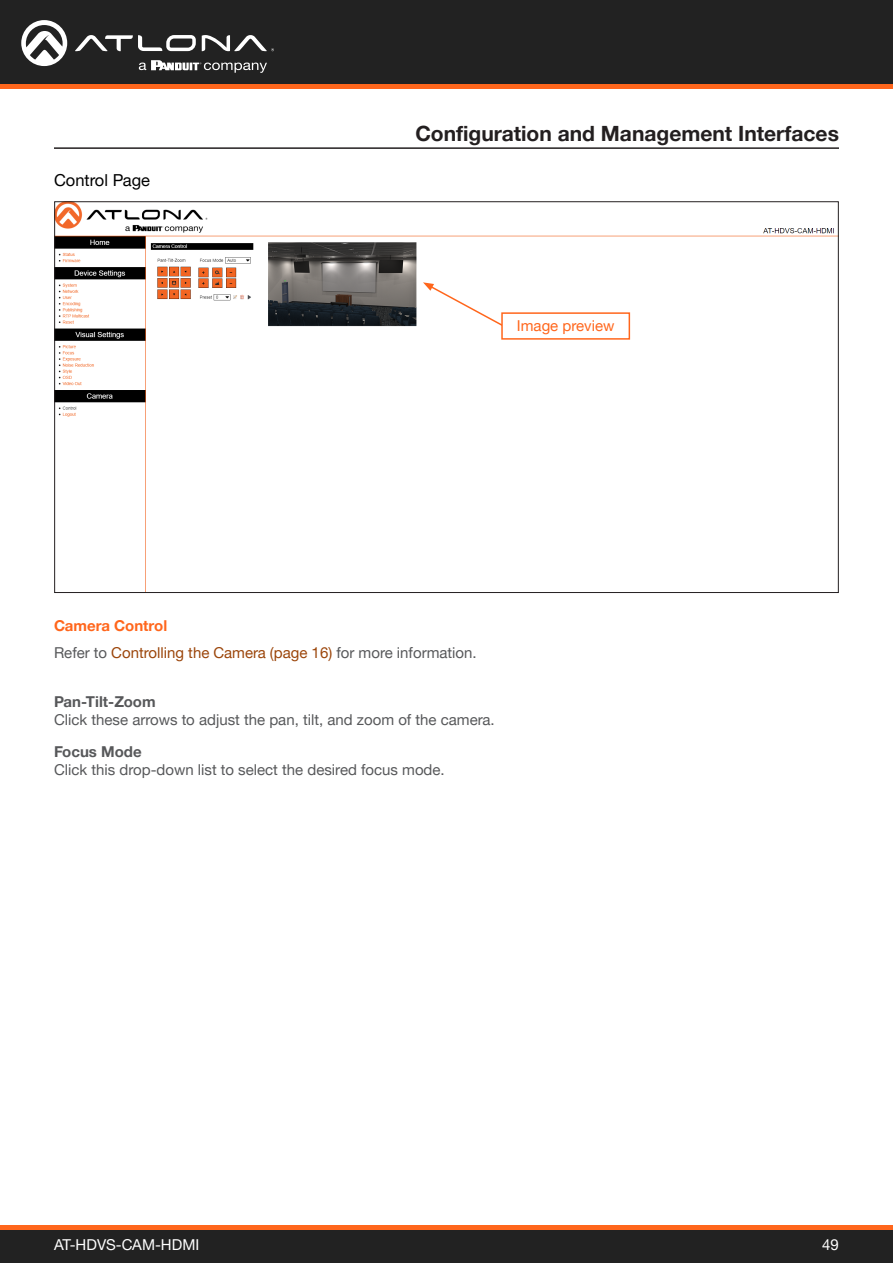
<style>
.page{position:relative;width:893px;height:1263px;background:#fff}
.page>*{position:absolute;margin:0;border:0;box-sizing:border-box;transform-origin:0 0}
.Non_TOC_Section_Header_Right_Align{font:700 21px "Helvetica Neue LTW1 G";color:#231f20}
.Secondary_Subsection{font:16.5px "Helvetica Neue LTW1 G";color:#000}
.Numbered_Steps{font:15px/18px "Helvetica Neue LTW1 G";color:#57585a}
.Numbered_Steps-2{font:15px "Helvetica Neue LTW1 G";color:#9b450a}
.t1{font:15px "Helvetica Neue LTW1 G";color:#fff}
.General_Text{font:700 15px "Helvetica Neue LTW1 G";color:#ff661c}
.General_Text-2{font:15px "Helvetica Neue LTW1 G";color:#ff661c}
.s1{color:#57585a}
.s2{font-weight:700}
</style>
<div class="page">
<div style="left:0;top:1227px;width:893px;height:36px;background:#222"></div>
<hr style="left:0;top:1225px;width:893px;height:4px;background:#ff661c">
<div style="left:0;top:0;width:893px;height:84px;background:#222"></div>
<hr style="left:0;top:84px;width:893px;height:4px;background:#ff661c">
<svg style="left:75px;top:35px;width:121px;height:16px"></svg>
<svg style="left:202px;top:35px;width:72px;height:16px"></svg>
<svg style="left:21px;top:20px;width:46px;height:46px"></svg>
<svg style="left:139px;top:60px;width:128px;height:13px"></svg>
<img style="left:56px;top:203px;width:781px;height:388px">
<hr style="left:54px;top:147px;width:785px;height:2px;background:#231f20">
<svg style="left:423px;top:282px;width:82px;height:46px"></svg>
<div style="left:502px;top:313px;width:127px;height:26px;background:#fff"></div>
<div style="left:501px;top:312px;width:129px;height:28px;border:2px solid #ff661c"></div>
<p class="Secondary_Subsection" style="left:54px;top:170px;width:98px">Control Page</p>
<p class="General_Text" style="left:54px;top:616px;width:115px">Camera Control</p>
<p class="Non_TOC_Section_Header_Right_Align" style="left:415px;top:120px;width:425px">Configuration and Management Interfaces</p>
<p class="General_Text-2" style="left:517px;top:317px;width:99px">Image preview</p>
<p class="Numbered_Steps-2" style="left:54px;top:643px;width:424px"><span class="s1">Refer to</span> Controlling the Camera (page 16) <span class="s1">for more information.</span></p>
<p class="Numbered_Steps" style="left:54px;top:693px;width:442px"><span class="s2">Pan-Tilt-Zoom<br></span>Click these arrows to adjust the pan, tilt, and zoom of the camera.</p>
<p class="Numbered_Steps" style="left:54px;top:742px;width:392px"><span class="s2">Focus Mode<br></span>Click this drop-down list to select the desired focus mode.</p>
<p class="t1" style="left:54px;top:1235px;width:147px">AT-HDVS-CAM-HDMI</p>
<p class="t1" style="left:822px;top:1235px;width:18px">49</p>
</div>
